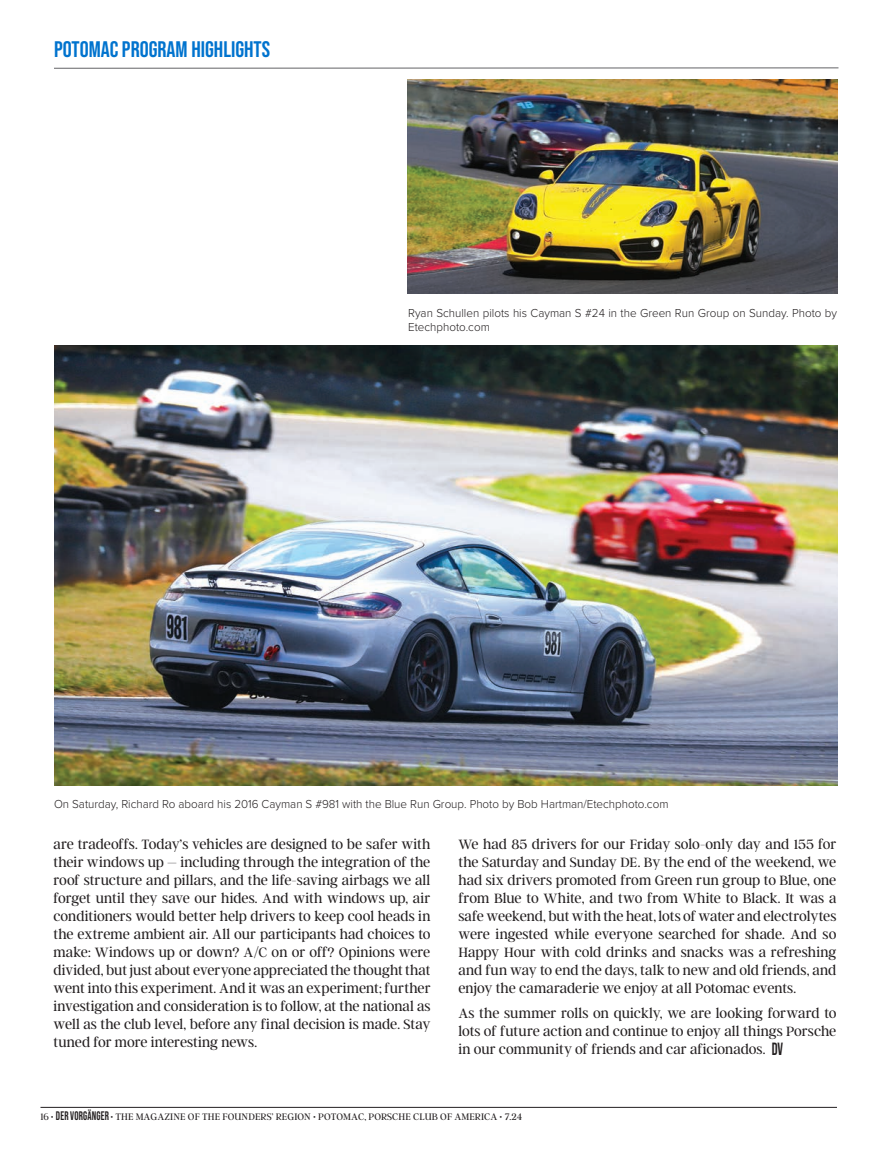
<style>
.page{position:relative;width:891px;height:1161px;background:#fff}
.page>*{position:absolute;margin:0;border:0;box-sizing:border-box;transform-origin:0 0}
.t1{font:22.5px "Bebas Neue";color:#0073ce}
.t2{font:300 15px/18px "Argent CF";color:#231f20;text-align:justify}
.t3{font:300 12px/13.5px "Proxima Nova";color:#231f20}
.t4{font:300 10.5px "Argent CF";letter-spacing:.01em;color:#231f20}
.s1{font-family:"Bebas Neue";font-weight:400;font-size:17.7px}
.s2{font-family:"Bebas Neue";font-weight:400;font-size:12.45px}
</style>
<div class="page">
<hr style="left:40px;top:1107px;width:797px;height:1px;background:#231f20">
<img style="left:54px;top:345px;width:784px;height:441px">
<hr style="left:54px;top:68px;width:785px;height:1px;background:#636366">
<img style="left:408px;top:79px;width:429px;height:215px">
<p class="t1" style="left:54px;top:37px;width:218px">POTOMAC PROGRAM HIGHLIGHTS</p>
<p class="t3" style="left:408px;top:306px;width:431px">Ryan Schullen pilots his Cayman S #24 in the Green Run Group on Sunday. Photo by<br>Etechphoto.com</p>
<p class="t3" style="left:54px;top:796px;width:616px">On Saturday, Richard Ro aboard his 2016 Cayman S #981 with the Blue Run Group. Photo by Bob Hartman/Etechphoto.com</p>
<p class="t2" style="left:53px;top:835px;width:379px">are tradeoffs. Today’s vehicles are designed to be safer with their windows up – including through the integration of the roof structure and pillars, and the life-saving airbags we all forget until they save our hides. And with windows up, air conditioners would better help drivers to keep cool heads in the extreme ambient air. All our participants had choices to make: Windows up or down? A/C on or off? Opinions were divided, but just about everyone appreciated the thought that went into this experiment. And it was an experiment; further investigation and consideration is to follow, at the national as well as the club level, before any final decision is made. Stay tuned for more interesting news.</p>
<p class="t2" style="left:458px;top:835px;width:380px">We had 85 drivers for our Friday solo-only day and 155 for the Saturday and Sunday DE. By the end of the weekend, we had six drivers promoted from Green run group to Blue, one from Blue to White, and two from White to Black. It was a safe weekend, but with the heat, lots of water and electrolytes were ingested while everyone searched for shade. And so Happy Hour with cold drinks and snacks was a refreshing and fun way to end the days, talk to new and old friends, and enjoy the camaraderie we enjoy at all Potomac events.</p>
<p class="t2" style="left:458px;top:1004px;width:380px">As the summer rolls on quickly, we are looking forward to lots of future action and continue to enjoy all things Porsche in our community of friends and car aficionados. <span class="s1">DV</span></p>
<p class="t4" style="left:40px;top:1112px;width:483px">16 • <span class="s2">DER VORGÄNGER</span> • THE MAGAZINE OF THE FOUNDERS’ REGION • POTOMAC, PORSCHE CLUB OF AMERICA • 7.24</p>
</div>
